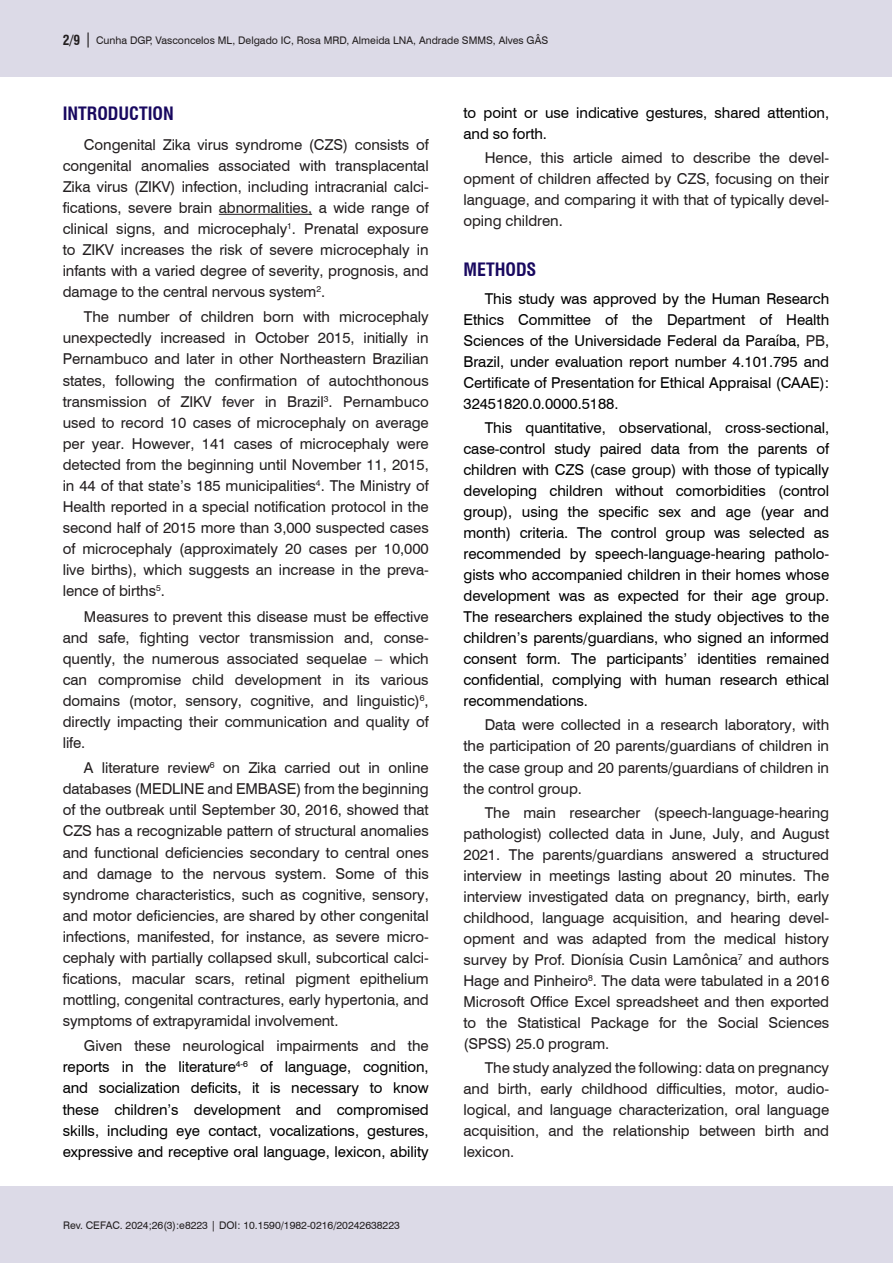
<style>
.page{position:relative;width:893px;height:1263px;background:#fff}
.page>*{position:absolute;margin:0;border:0;box-sizing:border-box;transform-origin:0 0}
.Nivel_1{font:700 condensed 18px "Swiss 721 BT";color:#18085f}
.Corpo_do_texto_INGLES{font:15px/21px "Swiss 721 BT";letter-spacing:-.005em;color:#231f20;text-align:justify}
.Corpo_do_texto_INGLES-2{font:15px/21px "Swiss 721 BT";letter-spacing:-.005em;color:#000;text-align:justify}
.t1{font:10.5px "Swiss 721 BT";color:#231f20}
.s1{font-weight:700;font-stretch:condensed;font-size:13.5px}
.s2{font-size:15px}
.s3{color:#231f20}
</style>
<div class="page">
<div style="left:0;top:1186px;width:892px;height:77px;background:#dcdae7"></div>
<div style="left:0;top:0;width:892px;height:77px;background:#dcdae7"></div>
<hr style="left:219px;top:214px;width:93px;height:1px;background:#231f20">
<p class="t1" style="left:63px;top:33px;width:487px"><span class="s1">2/9</span> <span class="s2">|</span> Cunha DGP, Vasconcelos ML, Delgado IC, Rosa MRD, Almeida LNA, Andrade SMMS, Alves GÂS</p>
<p class="Nivel_1" style="left:63px;top:103px;width:113px">INTRODUCTION</p>
<p class="Corpo_do_texto_INGLES" style="left:63px;top:133px;width:368px;text-indent:21px">Congenital Zika virus syndrome (CZS) consists of congenital anomalies associated with transplacental Zika virus (ZIKV) infection, including intracranial calci&shy;fications, severe brain abnormalities, a wide range of clinical signs, and microcephaly<sup>1</sup>. Prenatal exposure to ZIKV increases the risk of severe microcephaly in infants with a varied degree of severity, prognosis, and damage to the central nervous system<sup>2</sup>.</p>
<p class="Corpo_do_texto_INGLES" style="left:63px;top:306px;width:368px;text-indent:21px">The number of children born with microcephaly unexpectedly increased in October 2015, initially in Pernambuco and later in other Northeastern Brazilian states, following the confirmation of autochthonous transmission of ZIKV fever in Brazil<sup>3</sup>. Pernambuco used to record 10 cases of microcephaly on average per year. However, 141 cases of microcephaly were detected from the beginning until November 11, 2015, in 44 of that state’s 185 municipalities<sup>4</sup>. The Ministry of Health reported in a special notification protocol in the second half of 2015 more than 3,000 suspected cases of microcephaly (approximately 20 cases per 10,000 live births), which suggests an increase in the preva&shy;lence of births<sup>5</sup>.</p>
<p class="Corpo_do_texto_INGLES" style="left:63px;top:605px;width:368px;text-indent:21px">Measures to prevent this disease must be effective and safe, fighting vector transmission and, conse&shy;quently, the numerous associated sequelae – which can compromise child development in its various domains (motor, sensory, cognitive, and linguistic)<sup>6</sup>, directly impacting their communication and quality of life.</p>
<p class="Corpo_do_texto_INGLES" style="left:63px;top:757px;width:368px;text-indent:21px">A literature review<sup>6</sup> on Zika carried out in online databases (MEDLINE and EMBASE) from the beginning of the outbreak until September 30, 2016, showed that CZS has a recognizable pattern of structural anomalies and functional deficiencies secondary to central ones and damage to the nervous system. Some of this syndrome characteristics, such as cognitive, sensory, and motor deficiencies, are shared by other congenital infections, manifested, for instance, as severe micro&shy;cephaly with partially collapsed skull, subcortical calci&shy;fications, macular scars, retinal pigment epithelium mottling, congenital contractures, early hypertonia, and symptoms of extrapyramidal involvement.</p>
<p class="Corpo_do_texto_INGLES-2" style="left:63px;top:1035px;width:368px;text-indent:21px"><span class="s3">Given these neurological impairments and the </span>reports in the literature<sup>4-6</sup> of language, cognition, and socialization deficits, it is necessary to know these children’s development and compromised skills, including eye contact, vocalizations, gestures, expressive and receptive oral language, lexicon, ability</p>
<p class="t1" style="left:63px;top:1218px;width:338px">Rev. CEFAC. 2024;26(3):e8223 | DOI: 10.1590/1982-0216/20242638223</p>
<p class="Corpo_do_texto_INGLES-2" style="left:463px;top:101px;width:367px">to point or use indicative gestures, shared attention, and so forth.</p>
<p class="Corpo_do_texto_INGLES" style="left:463px;top:146px;width:367px;text-indent:21px">Hence, this article aimed to describe the devel&shy;opment of children affected by CZS, focusing on their language, and comparing it with that of typically devel&shy;oping children.</p>
<p class="Nivel_1" style="left:463px;top:259px;width:74px">METHODS</p>
<p class="Corpo_do_texto_INGLES-2" style="left:463px;top:288px;width:367px;text-indent:21px">This study was approved by the Human Research Ethics Committee of the Department of Health Sciences of the Universidade Federal da Paraíba, <span class="s3">PB</span>, Brazil, under evaluation report number 4.101.795 and Certificate of Presentation for Ethical Appraisal (CAAE):<br>32451820.0.0000.5188.</p>
<p class="Corpo_do_texto_INGLES-2" style="left:463px;top:417px;width:367px;text-indent:21px">This quantitative, observational, cross-sectional, case-control study paired data from the parents of children with CZS (case group) with those of typically developing children without comorbidities (control group), using the specific sex and age (year and month) criteria. The control group was selected as recommended by speech-language-hearing patholo&shy;gists who accompanied children in their homes whose development was as expected for their age group.<br>The researchers explained the study objectives to the children’s parents/guardians, who signed an informed consent form. The participants’ identities remained confidential, complying with human research ethical recommendations.</p>
<p class="Corpo_do_texto_INGLES" style="left:463px;top:714px;width:367px;text-indent:21px">Data were collected in a research laboratory, with the participation of 20 parents/guardians of children in the case group and 20 parents/guardians of children in the control group.</p>
<p class="Corpo_do_texto_INGLES" style="left:463px;top:801px;width:367px;text-indent:21px">The main researcher (speech-language-hearing pathologist) collected data in June, July, and August 2021. The parents/guardians answered a structured interview in meetings lasting about 20 minutes. The interview investigated data on pregnancy, birth, early childhood, language acquisition, and hearing devel&shy;opment and was adapted from the medical history survey by Prof. Dionísia Cusin Lamônica<sup>7</sup> and authors Hage and Pinheiro<sup>8</sup>. The data were tabulated in a 2016<br>Microsoft Office Excel spreadsheet and then exported to the Statistical Package for the Social Sciences (SPSS) 25.0 program.</p>
<p class="Corpo_do_texto_INGLES" style="left:463px;top:1056px;width:367px;text-indent:21px">The study analyzed the following: data on pregnancy and birth, early childhood difficulties, motor, audio&shy;logical, and language characterization, oral language acquisition, and the relationship between birth and lexicon.</p>
</div>
